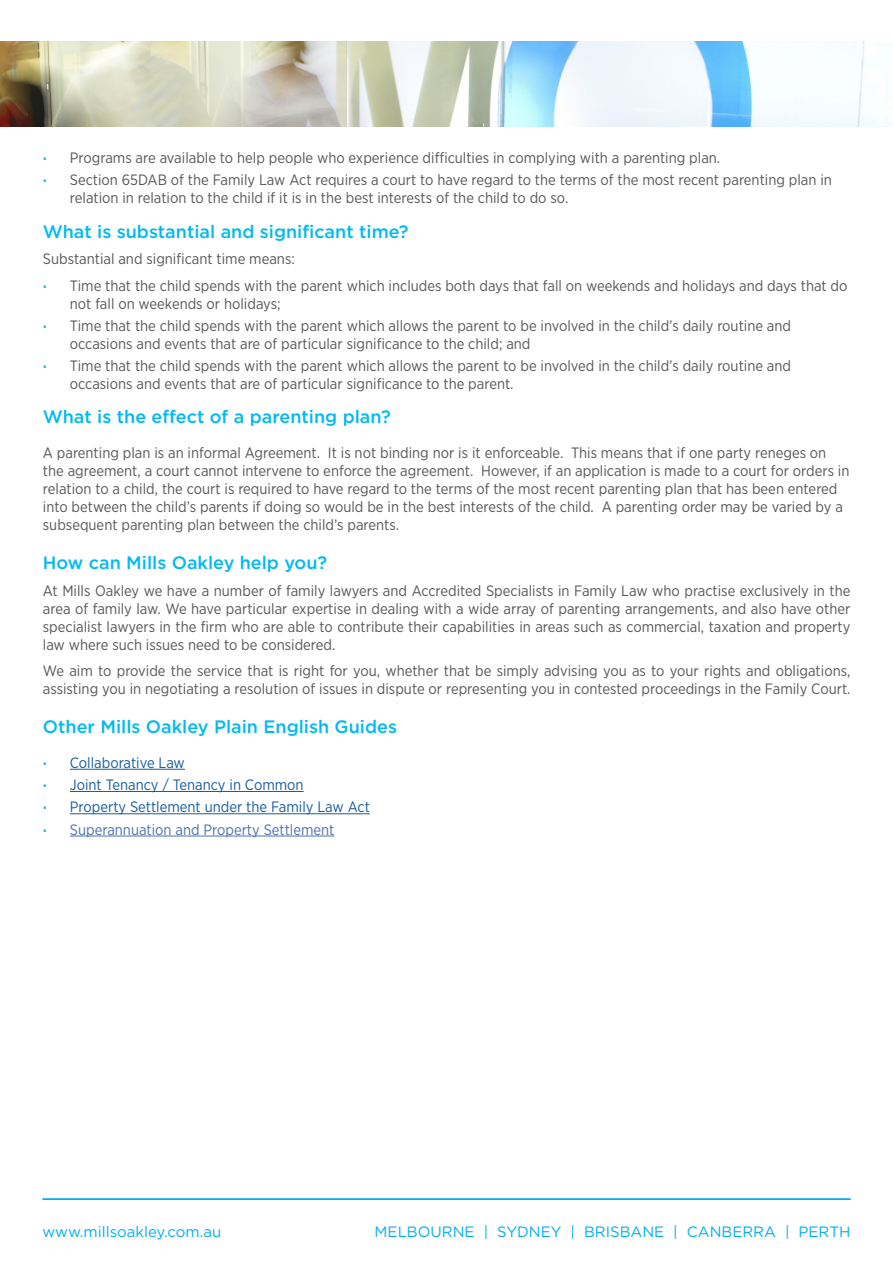
<style>
.page{position:relative;width:893px;height:1263px;background:#fff}
.page>*{position:absolute;margin:0;border:0;box-sizing:border-box;transform-origin:0 0}
.Heading{font:500 18px "Gotham";color:#00baf1}
.Body_Copy{font:15px/18px "Gotham Narrow";color:#57585a}
.t1{font:15px "Gotham Narrow";color:#175d9e}
.t2{font:15px "Gotham";color:#00aeef}
.t3{font:15px "Gotham Narrow";color:#4d72ac}
</style>
<div class="page">
<hr style="left:43px;top:1198px;width:807px;height:2px;background:#00aeef">
<img style="left:0;top:42px;width:893px;height:85px">
<hr style="left:70px;top:769px;width:115px;height:1px;background:#175d9e">
<hr style="left:70px;top:791px;width:234px;height:1px;background:#175d9e">
<hr style="left:70px;top:813px;width:300px;height:1px;background:#175d9e">
<hr style="left:70px;top:836px;width:264px;height:1px;background:#4d72ac">
<p class="Body_Copy" style="left:70px;top:148px;width:652px">Programs are available to help people who experience difficulties in complying with a parenting plan.</p>
<p class="Body_Copy" style="left:70px;top:171px;width:763px">Section 65DAB of the Family Law Act requires a court to have regard to the terms of the most recent parenting plan in relation in relation to the child if it is in the best interests of the child to do so.</p>
<p class="Heading" style="left:43px;top:219px;width:367px">What is substantial and significant time?</p>
<p class="Body_Copy" style="left:43px;top:249px;width:253px">Substantial and significant time means:</p>
<p class="Body_Copy" style="left:70px;top:276px;width:779px">Time that the child spends with the parent which includes both days that fall on weekends and holidays and days that do not fall on weekends or holidays;</p>
<p class="Body_Copy" style="left:70px;top:316px;width:723px">Time that the child spends with the parent which allows the parent to be involved in the child’s daily routine and occasions and events that are of particular significance to the child; and</p>
<p class="Body_Copy" style="left:70px;top:356px;width:723px">Time that the child spends with the parent which allows the parent to be involved in the child’s daily routine and occasions and events that are of particular significance to the parent.</p>
<p class="Heading" style="left:43px;top:405px;width:349px">What is the effect of a parenting plan?</p>
<p class="Body_Copy" style="left:43px;top:444px;width:808px">A parenting plan is an informal Agreement. It is not binding nor is it enforceable. This means that if one party reneges on the agreement, a court cannot intervene to enforce the agreement. However, if an application is made to a court for orders in relation to a child, the court is required to have regard to the terms of the most recent parenting plan that has been entered into between the child’s parents if doing so would be in the best interests of the child. A parenting order may be varied by a subsequent parenting plan between the child’s parents.</p>
<p class="Heading" style="left:43px;top:551px;width:286px">How can Mills Oakley help you?</p>
<p class="Body_Copy" style="left:43px;top:581px;width:809px;text-align:justify">At Mills Oakley we have a number of family lawyers and Accredited Specialists in Family Law who practise exclusively in the area of family law. We have particular expertise in dealing with a wide array of parenting arrangements, and also have other specialist lawyers in the firm who are able to contribute their capabilities in areas such as commercial, taxation and property law where such issues need to be considered.</p>
<p class="Body_Copy" style="left:43px;top:661px;width:809px">We aim to provide the service that is right for you, whether that be simply advising you as to your rights and obligations, assisting you in negotiating a resolution of issues in dispute or representing you in contested proceedings in the Family Court.</p>
<p class="Heading" style="left:43px;top:715px;width:356px">Other Mills Oakley Plain English Guides</p>
<p class="t1" style="left:70px;top:753px;width:117px">Collaborative Law</p>
<p class="t1" style="left:70px;top:775px;width:235px">Joint Tenancy / Tenancy in Common</p>
<p class="t1" style="left:70px;top:798px;width:301px">Property Settlement under the Family Law Act</p>
<p class="t3" style="left:70px;top:820px;width:266px">Superannuation and Property Settlement</p>
<p class="t2" style="left:43px;top:1222px;width:180px">www.millsoakley.com.au</p>
<p class="t2" style="left:375px;top:1222px;width:477px">MELBOURNE | SYDNEY | BRISBANE | CANBERRA | PERTH</p>
</div>
